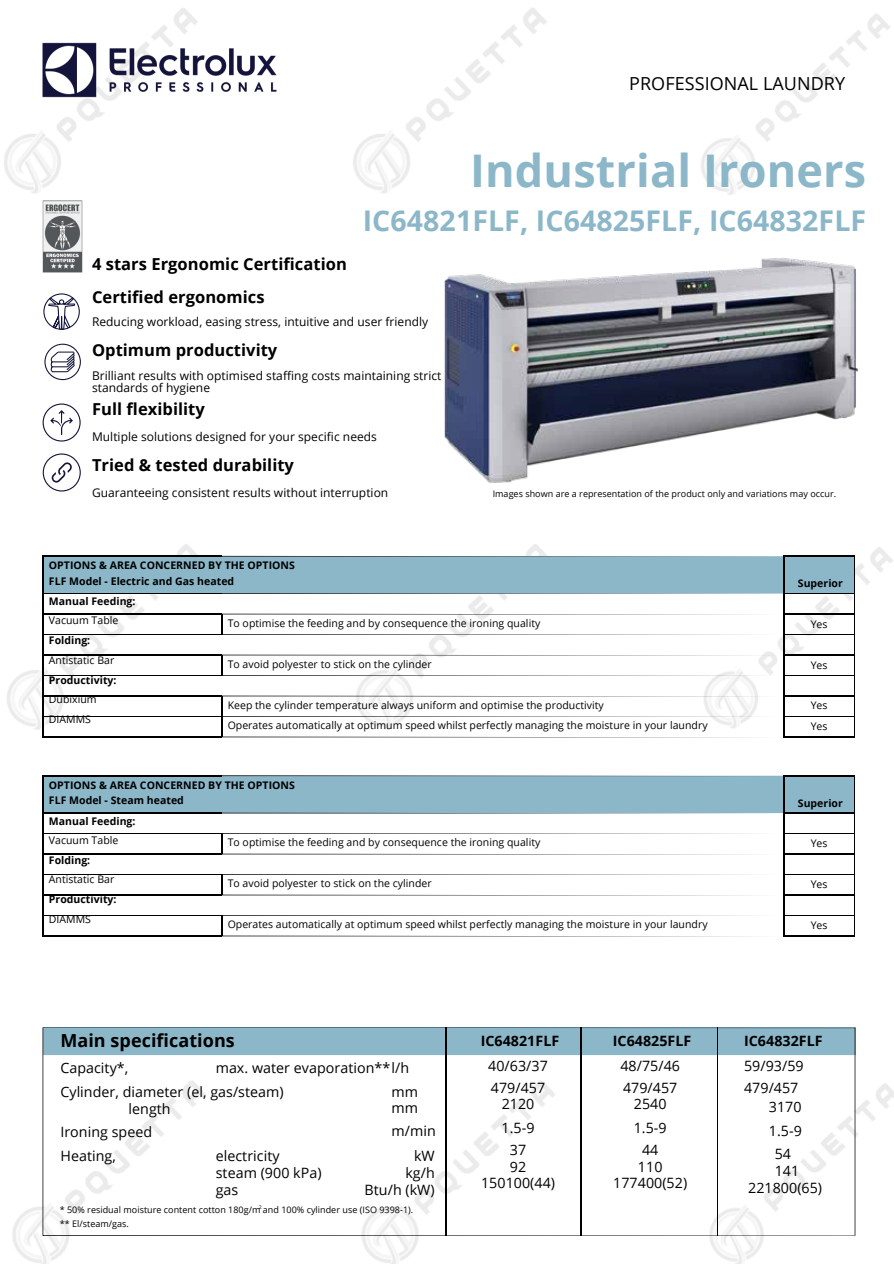
<style>
.page{position:relative;width:894px;height:1264px;background:#fff}
.page>*{position:absolute;margin:0;border:0;box-sizing:border-box;transform-origin:0 0}
.t1{font:700 45px "Open Sans";letter-spacing:.005em;color:#8cb7c9}
.t2{font:700 28.5px "Open Sans";letter-spacing:.005em;color:#8cb7c9}
.t3{font:18px "Open Sans";letter-spacing:.005em;color:#000}
.t4{font:700 18px "Open Sans";letter-spacing:.005em;color:#000}
.t5{font:700 16.5px/33.8px "Open Sans";letter-spacing:.005em;color:#000}
.t6{font:14.25px/16.8px "Open Sans";letter-spacing:.005em;color:#000}
.t7{font:700 14.25px/24.8px "Open Sans";letter-spacing:.005em;color:#000;text-align:center}
.t8{font:12px/12.3px "Open Sans";letter-spacing:.005em;color:#000}
.t9{font:10.5px/20.2px "Open Sans";letter-spacing:.005em;color:#000}
.t10{font:700 10.5px/15.8px "Open Sans";letter-spacing:.005em;color:#000}
.t11{font:9px "Open Sans";letter-spacing:.005em;color:#000}
.t12{font:5.25px "Open Sans";color:#000}
.s1{font-weight:400}
</style>
<div class="page">
<img style="left:4px;top:8px;width:889px;height:1255px">
<img style="left:35px;top:35px;width:249px;height:69px">
<img style="left:312px;top:146px;width:581px;height:382px">
<svg style="left:43px;top:293px;width:37px;height:37px"></svg>
<svg style="left:44px;top:343px;width:37px;height:37px"></svg>
<svg style="left:43px;top:453px;width:38px;height:38px"></svg>
<svg style="left:43px;top:403px;width:38px;height:38px"></svg>
<img style="left:36px;top:193px;width:54px;height:86px">
<svg style="left:43px;top:1027px;width:812px;height:208px"></svg>
<hr style="left:445px;top:1027px;width:1px;height:208px;background:#000">
<hr style="left:580px;top:1027px;width:1px;height:208px;background:#000">
<hr style="left:716px;top:1027px;width:1px;height:208px;background:#000">
<svg style="left:43px;top:556px;width:811px;height:181px"></svg>
<hr style="left:783px;top:736px;width:71px;height:1px;background:#000">
<svg style="left:43px;top:775px;width:811px;height:161px"></svg>
<hr style="left:783px;top:935px;width:71px;height:1px;background:#000">
<h1 class="t3" style="left:629px;top:71px;width:217px">PROFESSIONAL LAUNDRY</h1>
<p class="t1" style="left:470px;top:139px;width:397px">Industrial Ironers</p>
<p class="t2" style="left:362px;top:201px;width:504px">IC64821FLF, IC64825FLF, IC64832FLF</p>
<p class="t5" style="left:92px;top:246px;width:256px">4 stars Ergonomic Certification<br>Certified ergonomics</p>
<p class="t8" style="left:92px;top:315px;width:338px">Reducing workload, easing stress, intuitive and user friendly</p>
<p class="t5" style="left:92px;top:333px;width:187px">Optimum productivity</p>
<p class="t8" style="left:92px;top:369px;width:351px">Brilliant results with optimised staffing costs maintaining strict standards of hygiene</p>
<p class="t5" style="left:92px;top:392px;width:114px">Full flexibility</p>
<p class="t8" style="left:92px;top:430px;width:286px">Multiple solutions designed for your specific needs</p>
<p class="t5" style="left:92px;top:448px;width:203px">Tried &amp; tested durability</p>
<p class="t8" style="left:92px;top:486px;width:298px">Guaranteeing consistent results without interruption</p>
<p class="t11" style="left:492px;top:487px;width:345px">Images shown are a representation of the product only and variations may occur.</p>
<p class="t10" style="left:49px;top:557px;width:247px">OPTIONS &amp; AREA CONCERNED BY THE OPTIONS<br>FLF Model - Electric and Gas heated</p>
<p class="t10" style="left:49px;top:593px;width:88px">Manual Feeding:</p>
<p class="t9" style="left:49px;top:610px;width:71px">Vacuum Table</p>
<p class="t10" style="left:49px;top:632px;width:43px">Folding:</p>
<p class="t9" style="left:49px;top:649px;width:67px">Antistatic Bar</p>
<p class="t10" style="left:49px;top:672px;width:69px">Productivity:</p>
<h3 class="t9" style="left:49px;top:688px;width:49px">Dubixium</h3>
<h5 class="t9" style="left:49px;top:709px;width:44px">DIAMMS</h5>
<h5 class="t9" style="left:227px;top:612px;width:314px">To optimise the feeding and by consequence the ironing quality</h5>
<h5 class="t9" style="left:227px;top:653px;width:205px">To avoid polyester to stick on the cylinder</h5>
<h5 class="t9" style="left:227px;top:694px;width:377px">Keep the cylinder temperature always uniform and optimise the productivity</h5>
<h5 class="t9" style="left:227px;top:715px;width:481px">Operates automatically at optimum speed whilst perfectly managing the moisture in your laundry</h5>
<h5 class="t10" style="left:49px;top:776px;width:247px">OPTIONS &amp; AREA CONCERNED BY THE OPTIONS<br>FLF Model - Steam heated</h5>
<h5 class="t10" style="left:49px;top:812px;width:88px">Manual Feeding:</h5>
<h5 class="t9" style="left:49px;top:829px;width:71px">Vacuum Table</h5>
<p class="t10" style="left:49px;top:852px;width:43px">Folding:</p>
<p class="t9" style="left:49px;top:868px;width:67px">Antistatic Bar</p>
<p class="t10" style="left:49px;top:891px;width:69px">Productivity:</p>
<p class="t9" style="left:49px;top:908px;width:44px">DIAMMS</p>
<p class="t9" style="left:227px;top:832px;width:314px">To optimise the feeding and by consequence the ironing quality</p>
<p class="t9" style="left:227px;top:873px;width:205px">To avoid polyester to stick on the cylinder</p>
<h4 class="t9" style="left:227px;top:914px;width:481px">Operates automatically at optimum speed whilst perfectly managing the moisture in your laundry</h4>
<p class="t10" style="left:797px;top:575px;width:46px">Superior</p>
<h4 class="t9" style="left:810px;top:613px;width:18px">Yes</h4>
<h4 class="t9" style="left:810px;top:654px;width:18px">Yes</h4>
<h5 class="t9" style="left:810px;top:695px;width:18px">Yes<br>Yes</h5>
<p class="t10" style="left:797px;top:794px;width:46px">Superior</p>
<h5 class="t9" style="left:810px;top:833px;width:18px">Yes</h5>
<h5 class="t9" style="left:810px;top:874px;width:18px">Yes</h5>
<p class="t9" style="left:810px;top:915px;width:18px">Yes</p>
<p class="t4" style="left:60px;top:1027px;width:176px">Main specifications</p>
<p class="t6" style="left:60px;top:1058px;width:69px">Capacity*,</p>
<h6 class="t6" style="left:216px;top:1058px;width:195px">max. water evaporation**l/h</h6>
<h6 class="t6" style="left:391px;top:1082px;width:28px">mm mm</h6>
<h6 class="t6" style="left:391px;top:1121px;width:46px">m/min</h6>
<p class="t6" style="left:60px;top:1083px;width:225px">Cylinder, diameter (el, gas/steam)</p>
<p class="t6" style="left:128px;top:1100px;width:44px">length</p>
<p class="t6" style="left:60px;top:1119px;width:93px;line-height:23.7px">Ironing speed<br>Heating,</p>
<p class="t6" style="left:216px;top:1147px;width:107px">electricity steam (900 kPa) gas</p>
<p class="t6" style="left:405px;top:1147px;width:31px;text-align:right">kW kg/h</p>
<p class="t6" style="left:364px;top:1180px;width:72px">Btu/h (kW)</p>
<p class="t12" style="left:259px;top:1203px;width:4px">2</p>
<p class="t11" style="left:60px;top:1202px;width:355px">* 50% residual moisture content cotton 180g/m and 100% cylinder use (ISO 9398-1).</p>
<p class="t11" style="left:60px;top:1216px;width:71px">** El/steam/gas.</p>
<p class="t7" style="left:480px;top:1028px;width:80px">IC64821FLF<br><span class="s1">40/63/37</span></p>
<p class="t6" style="left:491px;top:1079px;width:56px;line-height:15.8px;text-align:center">479/457<br>2120</p>
<p class="t6" style="left:501px;top:1115px;width:34px;line-height:22.5px;text-align:center">1.5-9<br>37</p>
<p class="t6" style="left:510px;top:1158px;width:18px">92</p>
<p class="t6" style="left:481px;top:1173px;width:75px">150100(44)</p>
<p class="t7" style="left:612px;top:1028px;width:80px">IC64825FLF<br><span class="s1">48/75/46</span></p>
<p class="t6" style="left:623px;top:1079px;width:56px;line-height:15.8px;text-align:center">479/457<br>2540</p>
<p class="t6" style="left:633px;top:1115px;width:34px;line-height:22.5px;text-align:center">1.5-9<br>44</p>
<p class="t6" style="left:637px;top:1158px;width:26px">110</p>
<p class="t6" style="left:613px;top:1173px;width:75px">177400(52)</p>
<p class="t7" style="left:743px;top:1028px;width:80px;text-align:left">IC64832FLF<br><span class="s1">59/93/59</span></p>
<p class="t6" style="left:743px;top:1079px;width:56px">479/457</p>
<p class="t6" style="left:768px;top:1094px;width:34px;line-height:23.7px">3170<br>1.5-9</p>
<p class="t6" style="left:774px;top:1144px;width:26px">54<br>141</p>
<p class="t6" style="left:748px;top:1179px;width:75px">221800(65)</p>
</div>
